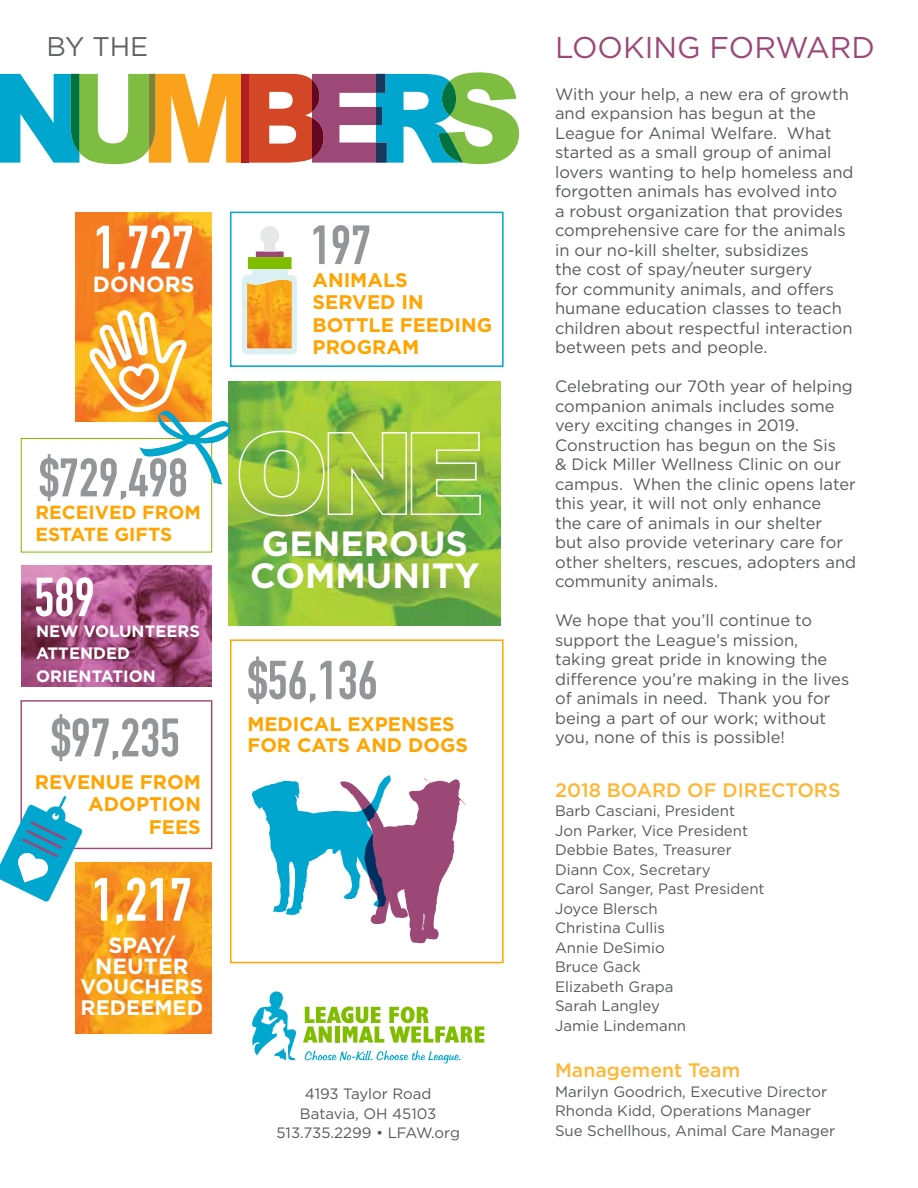
<style>
.page{position:relative;width:918px;height:1188px;background:#fff}
.page>*{position:absolute;margin:0;border:0;box-sizing:border-box;transform-origin:0 0}
.t1{font:700 60px "DIN Condensed";color:#fff}
.t2{font:700 54.15px "DIN Condensed";color:#fff}
.t3{font:700 54.15px "DIN Condensed";color:#939598}
.t4{font:700 53.85px "DIN Condensed";color:#939598}
.t5{font:700 53.4px "DIN Condensed";color:#939598}
.t6{font:700 34.95px/31.8px "Gotham";color:#fff;text-align:center}
.t7{font:30px "Gotham";color:#9c4877}
.t8{font:27px "Gotham";color:#636466}
.t9{font:700 21.9px/20.5px "Gotham";color:#fff;text-align:center}
.t10{font:700 21px/20.5px "Gotham";color:#fff}
.t11{font:700 19.65px/22.5px "Gotham";color:#ffa400}
.t12{font:500 19.5px "Gotham";color:#ffb633}
.t13{font:700 18.9px/21.6px "Gotham";color:#ffa400}
.t14{font:16.5px/19.5px "Gotham";color:#58595b}
.t15{font:700 16.5px/22.5px "Gotham";color:#fff}
.t16{font:15px/19.5px "Gotham";color:#58595b}
</style>
<div class="page">
<svg style="left:0;top:72px;width:519px;height:92px"></svg>
<div style="left:21px;top:438px;width:191px;height:115px;border:1px solid #80bc00"></div>
<img style="left:21px;top:566px;width:191px;height:121px">
<div style="left:21px;top:700px;width:191px;height:149px;border:1px solid #9c4877"></div>
<img style="left:76px;top:863px;width:136px;height:171px">
<svg style="left:0;top:796px;width:83px;height:106px"></svg>
<img style="left:76px;top:212px;width:136px;height:210px">
<div style="left:230px;top:639px;width:274px;height:324px;border:1px solid #ffa400"></div>
<svg style="left:252px;top:775px;width:214px;height:168px"></svg>
<img style="left:228px;top:382px;width:273px;height:243px">
<svg style="left:238px;top:430px;width:244px;height:87px;background:#a1c74c"></svg>
<div style="left:230px;top:212px;width:274px;height:155px;border:2px solid #00a6ce"></div>
<svg style="left:242px;top:226px;width:55px;height:128px"></svg>
<img style="left:247px;top:280px;width:45px;height:68px">
<svg style="left:89px;top:309px;width:141px;height:176px"></svg>
<svg style="left:303px;top:1007px;width:181px;height:36px"></svg>
<svg style="left:252px;top:991px;width:44px;height:69px"></svg>
<svg style="left:305px;top:1051px;width:155px;height:13px"></svg>
<h3 class="t8" style="left:46px;top:29px;width:104px">BY THE</h3>
<h1 class="t1" style="left:94px;top:207px;width:102px">1,727</h1>
<h3 class="t9" style="left:93px;top:274px;width:103px">DONORS</h3>
<h3 class="t5" style="left:39px;top:442px;width:150px">$729,498</h3>
<p class="t13" style="left:35px;top:501px;width:167px">RECEIVED FROM<br>ESTATE GIFTS</p>
<h2 class="t2" style="left:34px;top:561px;width:62px">589</h2>
<p class="t15" style="left:36px;top:619px;width:165px">NEW VOLUNTEERS<br>ATTENDED<br>ORIENTATION</p>
<h3 class="t5" style="left:51px;top:702px;width:130px">$97,235</h3>
<p class="t11" style="left:35px;top:770px;width:168px;text-align:right">REVENUE FROM<br>ADOPTION<br>FEES</p>
<h1 class="t1" style="left:92px;top:859px;width:102px">1,217</h1>
<h3 class="t9" style="left:95px;top:935px;width:95px">SPAY/<br>NEUTER</h3>
<p class="t10" style="left:81px;top:976px;width:124px">VOUCHERS<br>REDEEMED</p>
<h2 class="t3" style="left:311px;top:209px;width:62px">197</h2>
<p class="t11" style="left:313px;top:268px;width:181px">ANIMALS<br>SERVED IN<br>BOTTLE FEEDING<br>PROGRAM</p>
<h3 class="t6" style="left:250px;top:527px;width:231px">GENEROUS<br>COMMUNITY</h3>
<h3 class="t4" style="left:248px;top:644px;width:132px">$56,136</h3>
<p class="t11" style="left:247px;top:714px;width:222px;line-height:20.4px">MEDICAL EXPENSES<br>FOR CATS AND DOGS</p>
<p class="t16" style="left:276px;top:1084px;width:185px;text-align:center">4193 Taylor Road<br>Batavia, OH 45103<br>513.735.2299 • LFAW.org</p>
<h3 class="t7" style="left:555px;top:29px;width:321px">LOOKING FORWARD</h3>
<p class="t14" style="left:555px;top:84px;width:300px">With your help, a new era of growth and expansion has begun at the League for Animal Welfare. What started as a small group of animal lovers wanting to help homeless and forgotten animals has evolved into<br>a robust organization that provides comprehensive care for the animals in our no-kill shelter, subsidizes<br>the cost of spay/neuter surgery<br>for community animals, and offers humane education classes to teach children about respectful interaction between pets and people.</p>
<p class="t14" style="left:555px;top:376px;width:303px">Celebrating our 70th year of helping companion animals includes some very exciting changes in 2019.<br>Construction has begun on the Sis<br>&amp; Dick Miller Wellness Clinic on our campus. When the clinic opens later this year, it will not only enhance<br>the care of animals in our shelter<br>but also provide veterinary care for other shelters, rescues, adopters and community animals.</p>
<p class="t14" style="left:555px;top:610px;width:296px">We hope that you’ll continue to support the League’s mission, taking great pride in knowing the difference you’re making in the lives of animals in need. Thank you for being a part of our work; without you, none of this is possible!</p>
<p class="t12" style="left:555px;top:777px;width:287px">2018 BOARD OF DIRECTORS</p>
<p class="t16" style="left:555px;top:801px;width:211px">Barb Casciani, President<br>Jon Parker, Vice President<br>Debbie Bates, Treasurer<br>Diann Cox, Secretary<br>Carol Sanger, Past President<br>Joyce Blersch<br>Christina Cullis<br>Annie DeSimio<br>Bruce Gack<br>Elizabeth Grapa<br>Sarah Langley<br>Jamie Lindemann</p>
<p class="t12" style="left:555px;top:1058px;width:187px">Management Team</p>
<p class="t16" style="left:555px;top:1082px;width:282px">Marilyn Goodrich, Executive Director<br>Rhonda Kidd, Operations Manager<br>Sue Schellhous, Animal Care Manager</p>
</div>
